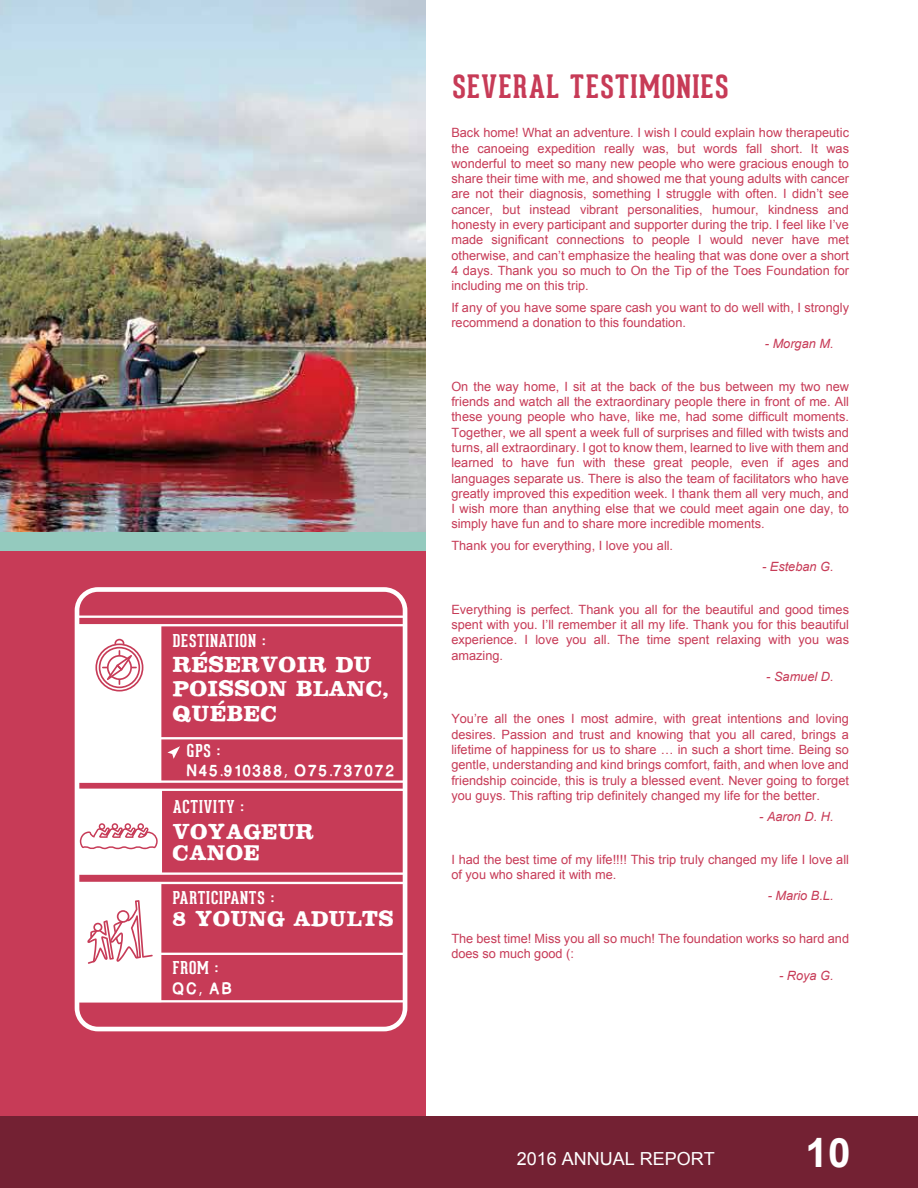
<style>
.page{position:relative;width:918px;height:1188px;background:#fff}
.page>*{position:absolute;margin:0;border:0;box-sizing:border-box;transform-origin:0 0}
.t1{font:700 40.5px "Arial";color:#fff}
.t2{font:700 31.5px "Geared Slab";letter-spacing:.05em;color:#c73b57}
.t3{font:700 20.55px/24.8px "LSTK Clarendon";letter-spacing:.1em;color:#fff}
.t4{font:700 20.25px/21.1px "LSTK Clarendon";letter-spacing:.1em;color:#fff}
.t5{font:18px "Arial";color:#fff}
.t6{font:700 17.25px "Geared Slab";letter-spacing:.05em;color:#fff}
.t7{font:16.2px "M Jletter 2";letter-spacing:.1em;color:#fff;scale:.92 1}
.t8{font:12.75px/15.3px "Arial";color:#c73b57;text-align:justify}
.t9{font:italic 12.75px "Arial";color:#c73b57}
.s1{font-family:"Myriad Pro"}
</style>
<div class="page">
<img style="left:0;top:0;width:425px;height:532px">
<div style="left:0;top:543px;width:425px;height:645px;background:#c73b57"></div>
<div style="left:0;top:1116px;width:918px;height:72px;background:#732133"></div>
<div style="left:0;top:532px;width:425px;height:18px;background:#94cabe"></div>
<svg style="left:75px;top:587px;width:332px;height:444px"></svg>
<svg style="left:95px;top:639px;width:48px;height:53px"></svg>
<svg style="left:87px;top:900px;width:66px;height:64px;background:#f2d4da"></svg>
<svg style="left:80px;top:823px;width:78px;height:27px;background:#f0cdd4"></svg>
<h3 class="t6" style="left:173px;top:630px;width:94px">DESTINATION :</h3>
<h3 class="t3" style="left:173px;top:652px;width:218px">RÉSERVOIR DU<br>POISSON BLANC,<br>QUÉBEC</h3>
<h3 class="t6" style="left:187px;top:740px;width:35px">GPS :</h3>
<p class="t7" style="left:187px;top:764px;width:228px">N45<span class="s1">.</span>910388<span class="s1">,</span> O75<span class="s1">.</span>737072</p>
<h3 class="t6" style="left:173px;top:795px;width:73px">ACTIVITY :</h3>
<h3 class="t4" style="left:173px;top:821px;width:142px">VOYAGEUR<br>CANOE</h3>
<h3 class="t6" style="left:173px;top:887px;width:103px">PARTICIPANTS :</h3>
<h3 class="t4" style="left:173px;top:908px;width:221px">8 YOUNG ADULTS</h3>
<h3 class="t6" style="left:173px;top:957px;width:47px">FROM :</h3>
<p class="t7" style="left:173px;top:982px;width:67px">QC<span class="s1">,</span> AB</p>
<h2 class="t2" style="left:453px;top:66px;width:278px">SEVERAL TESTIMONIES</h2>
<p class="t8" style="left:451px;top:125px;width:399px">Back home! What an adventure. I wish I could explain how therapeutic the canoeing expedition really was, but words fall short. It was wonderful to meet so many new people who were gracious enough to share their time with me, and showed me that young adults with cancer are not their diagnosis, something I struggle with often. I didn’t see cancer, but instead vibrant personalities, humour, kindness and honesty in every participant and supporter during the trip. I feel like I’ve made significant connections to people I would never have met otherwise, and can’t emphasize the healing that was done over a short 4 days. Thank you so much to On the Tip of the Toes Foundation for including me on this trip.</p>
<p class="t8" style="left:451px;top:300px;width:399px">If any of you have some spare cash you want to do well with, I strongly recommend a donation to this foundation.</p>
<p class="t9" style="left:765px;top:335px;width:70px">- Morgan M.</p>
<p class="t8" style="left:451px;top:379px;width:399px">On the way home, I sit at the back of the bus between my two new friends and watch all the extraordinary people there in front of me. All these young people who have, like me, had some difficult moments.<br>Together, we all spent a week full of surprises and filled with twists and turns, all extraordinary. I got to know them, learned to live with them and learned to have fun with these great people, even if ages and languages separate us. There is also the team of facilitators who have greatly improved this expedition week. I thank them all very much, and I wish more than anything else that we could meet again one day, to simply have fun and to share more incredible moments.</p>
<p class="t8" style="left:451px;top:538px;width:223px">Thank you for everything, I love you all.</p>
<p class="t9" style="left:762px;top:558px;width:73px">- Esteban G.</p>
<p class="t8" style="left:451px;top:602px;width:399px">Everything is perfect. Thank you all for the beautiful and good times spent with you. I’ll remember it all my life. Thank you for this beautiful experience. I love you all. The time spent relaxing with you was amazing.</p>
<p class="t9" style="left:766px;top:668px;width:69px">- Samuel D.</p>
<p class="t8" style="left:451px;top:711px;width:399px">You’re all the ones I most admire, with great intentions and loving desires. Passion and trust and knowing that you all cared, brings a lifetime of happiness for us to share … in such a short time. Being so gentle, understanding and kind brings comfort, faith, and when love and friendship coincide, this is truly a blessed event. Never going to forget you guys. This rafting trip definitely changed my life for the better.</p>
<p class="t9" style="left:759px;top:809px;width:76px">- Aaron D. H.</p>
<p class="t8" style="left:451px;top:852px;width:399px">I had the best time of my life!!!! This trip truly changed my life I love all of you who shared it with me.</p>
<p class="t9" style="left:768px;top:888px;width:67px">- Mario B.L.</p>
<p class="t8" style="left:451px;top:931px;width:399px">The best time! Miss you all so much! The foundation works so hard and does so much good (:</p>
<p class="t9" style="left:779px;top:967px;width:56px">- Roya G.</p>
<h3 class="t5" style="left:517px;top:1147px;width:200px">2016 ANNUAL REPORT</h3>
<h1 class="t1" style="left:805px;top:1126px;width:47px">10</h1>
</div>
